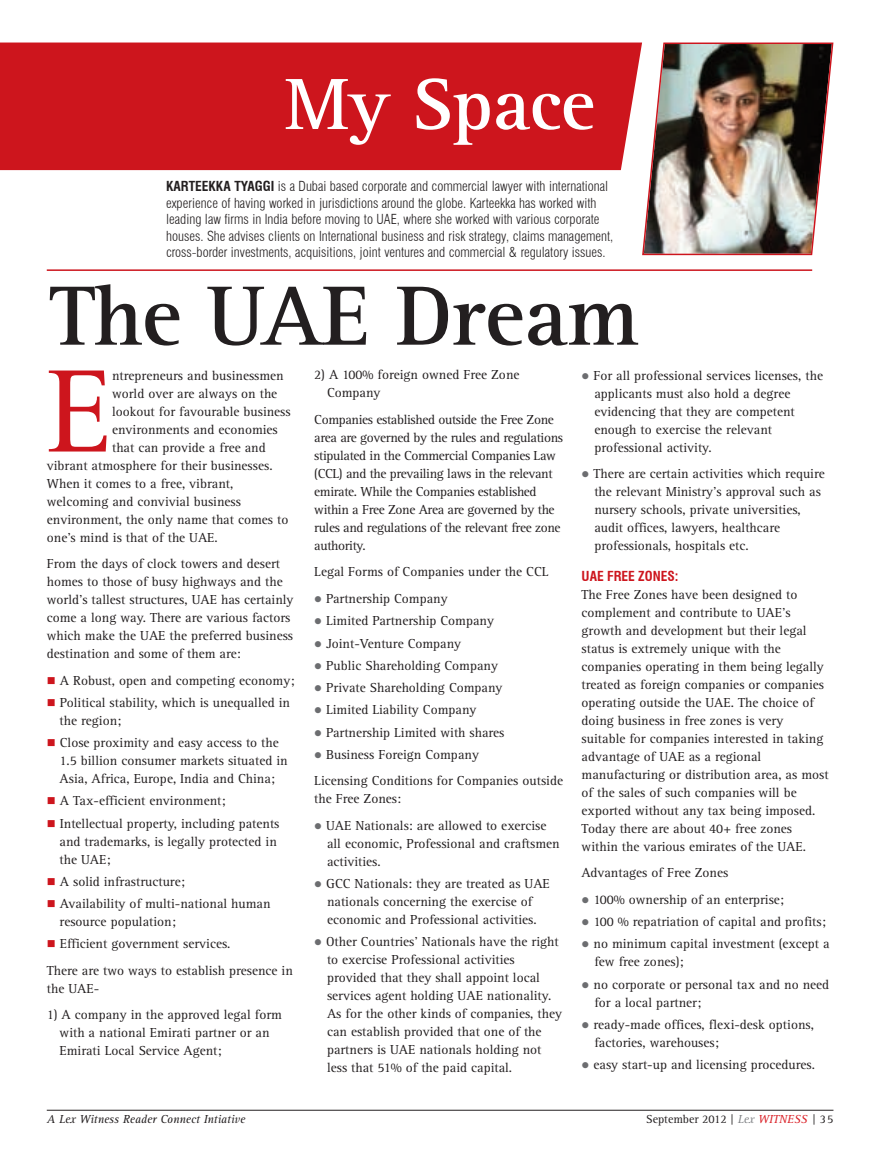
<style>
.page{position:relative;width:876px;height:1161px;background:#fff}
.page>*{position:absolute;margin:0;border:0;box-sizing:border-box;transform-origin:0 0}
.t1{font:121.65px "Rotis Serif";color:#cd151d}
.t2{font:700 87px "Rotis Serif";letter-spacing:-.01em;color:#231f20}
.t3{font:700 75px "Rotis Serif";letter-spacing:-.01em;color:#fff}
.t4{font:13.5px/18px "Rotis Serif";color:#231f20}
.t5{font:300 condensed 13.5px/16.5px "Swiss 721 BT";color:#231f20}
.t6{font:13.5px/18px "Rotis Serif";letter-spacing:-.025em;color:#231f20}
.t7{font:700 condensed 13.5px "Swiss 721 BT";color:#cd151d}
.t8{font:italic 12px "Rotis Serif";color:#231f20}
.t9{font:12px "Rotis Serif";color:#231f20}
.s1{font-weight:700}
.s2{color:#6c6d70}
.s3{color:#cd151d}
.s4{font-style:italic;color:#808285}
.s5{font-style:italic;color:#da2128}
</style>
<div class="page">
<hr style="left:47px;top:1110px;width:786px;height:1px;background:#231f20">
<hr style="left:47px;top:269px;width:765px;height:2px;background:#cd151d">
<div style="left:0;top:43px;width:642px;height:127px;background:#cd151d"></div>
<img style="left:642px;top:43px;width:191px;height:212px">
<h3 class="t3" style="left:285px;top:79px;width:312px">My Space</h3>
<p class="t5" style="left:166px;top:178px;width:449px"><span class="s1">KARTEEKKA TYAGGI</span> is a Dubai based corporate and commercial lawyer with international experience of having worked in jurisdictions around the globe. Karteekka has worked with leading law firms in India before moving to UAE, where she worked with various corporate houses. She advises clients on International business and risk strategy, claims management, cross-border investments, acquisitions, joint ventures and commercial &amp; regulatory issues.</p>
<h2 class="t2" style="left:50px;top:287px;width:591px">The UAE Dream</h2>
<h1 class="t1" style="left:47px;top:370px;width:67px">E</h1>
<p class="t4" style="left:112px;top:367px;width:173px">ntrepreneurs and businessmen</p>
<p class="t4" style="left:327px;top:367px;width:194px;text-indent:-13px">2) A 100% foreign owned Free Zone<br>Company</p>
<p class="t6" style="left:314px;top:412px;width:250px">Companies established outside the Free Zone area are governed by the rules and regulations stipulated in the Commercial Companies Law (CCL) and the prevailing laws in the relevant emirate. While the Companies established within a Free Zone Area are governed by the rules and regulations of the relevant free zone authority.</p>
<p class="t4" style="left:314px;top:564px;width:236px">Legal Forms of Companies under the CCL</p>
<p class="t4" style="left:314px;top:591px;width:135px"><span class="s2">●</span> Partnership Company</p>
<p class="t4" style="left:314px;top:613px;width:181px"><span class="s2">●</span> Limited Partnership Company</p>
<p class="t4" style="left:314px;top:635px;width:148px"><span class="s2">●</span> Joint-Venture Company</p>
<p class="t4" style="left:314px;top:658px;width:185px"><span class="s2">●</span> Public Shareholding Company</p>
<p class="t4" style="left:314px;top:680px;width:190px"><span class="s2">●</span> Private Shareholding Company</p>
<p class="t4" style="left:314px;top:702px;width:164px"><span class="s2">●</span> Limited Liability Company</p>
<p class="t4" style="left:314px;top:724px;width:192px"><span class="s2">●</span> Partnership Limited with shares</p>
<p class="t4" style="left:314px;top:742px;width:250px;line-height:26.5px"><span class="s2">●</span> Business Foreign Company<br>Licensing Conditions for Companies outside</p>
<p class="t4" style="left:314px;top:791px;width:88px">the Free Zones:</p>
<p class="t4" style="left:327px;top:818px;width:234px;text-indent:-13px"><span class="s2">●</span> UAE Nationals: are allowed to exercise all economic, Professional and craftsmen activities.</p>
<p class="t4" style="left:314px;top:876px;width:237px;text-align:center"><span class="s2">●</span> GCC Nationals: they are treated as UAE nationals concerning the exercise of economic and Professional activities.</p>
<p class="t4" style="left:327px;top:934px;width:237px;text-indent:-13px"><span class="s2">●</span> Other Countries’ Nationals have the right to exercise Professional activities provided that they shall appoint local services agent holding UAE nationality.<br>As for the other kinds of companies, they can establish provided that one of the partners is UAE nationals holding not less that 51% of the paid capital.</p>
<p class="t4" style="left:594px;top:367px;width:230px;text-indent:-13px"><span class="s2">●</span> For all professional services licenses, the applicants must also hold a degree evidencing that they are competent enough to exercise the relevant professional activity.</p>
<p class="t4" style="left:594px;top:466px;width:232px;text-indent:-13px"><span class="s2">●</span> There are certain activities which require the relevant Ministry’s approval such as nursery schools, private universities, audit offices, lawyers, healthcare professionals, hospitals etc.</p>
<p class="t7" style="left:582px;top:568px;width:98px">UAE FREE ZONES:</p>
<p class="t4" style="left:582px;top:587px;width:249px">The Free Zones have been designed to complement and contribute to UAE’s growth and development but their legal status is extremely unique with the companies operating in them being legally treated as foreign companies or companies operating outside the UAE. The choice of doing business in free zones is very suitable for companies interested in taking advantage of UAE as a regional manufacturing or distribution area, as most of the sales of such companies will be exported without any tax being imposed.<br>Today there are about 40+ free zones within the various emirates of the UAE.</p>
<p class="t4" style="left:582px;top:865px;width:148px">Advantages of Free Zones</p>
<p class="t4" style="left:582px;top:892px;width:204px"><span class="s2">●</span> 100% ownership of an enterprise;</p>
<p class="t4" style="left:582px;top:914px;width:246px"><span class="s2">●</span> 100 % repatriation of capital and profits;</p>
<p class="t4" style="left:594px;top:936px;width:237px;text-indent:-13px"><span class="s2">●</span> no minimum capital investment (except a few free zones);</p>
<p class="t4" style="left:594px;top:976px;width:236px;text-indent:-13px"><span class="s2">●</span> no corporate or personal tax and no need for a local partner;</p>
<p class="t4" style="left:594px;top:1017px;width:221px;text-indent:-13px"><span class="s2">●</span> ready-made offices, flexi-desk options, factories, warehouses;</p>
<p class="t4" style="left:582px;top:1057px;width:235px"><span class="s2">●</span> easy start-up and licensing procedures.</p>
<p class="t4" style="left:112px;top:385px;width:167px">world over are always on the</p>
<p class="t4" style="left:112px;top:403px;width:180px">lookout for favourable business</p>
<p class="t4" style="left:112px;top:421px;width:167px">environments and economies</p>
<p class="t4" style="left:112px;top:439px;width:155px">that can provide a free and</p>
<p class="t4" style="left:47px;top:457px;width:227px">vibrant atmosphere for their businesses.</p>
<p class="t4" style="left:47px;top:475px;width:188px">When it comes to a free, vibrant,</p>
<p class="t4" style="left:47px;top:493px;width:196px">welcoming and convivial business</p>
<p class="t4" style="left:47px;top:511px;width:243px">environment, the only name that comes to</p>
<p class="t4" style="left:47px;top:529px;width:172px">one’s mind is that of the UAE.</p>
<p class="t4" style="left:47px;top:556px;width:248px">From the days of clock towers and desert homes to those of busy highways and the world’s tallest structures, UAE has certainly come a long way. There are various factors which make the UAE the preferred business destination and some of them are:</p>
<p class="t4" style="left:47px;top:672px;width:249px"><span class="s3">■</span> A Robust, open and competing economy;</p>
<p class="t4" style="left:60px;top:695px;width:232px;text-indent:-13px"><span class="s3">■</span> Political stability, which is unequalled in the region;</p>
<p class="t4" style="left:60px;top:735px;width:229px;text-indent:-13px"><span class="s3">■</span> Close proximity and easy access to the<br>1.5 billion consumer markets situated in<br>Asia, Africa, Europe, India and China;</p>
<p class="t4" style="left:47px;top:793px;width:180px"><span class="s3">■</span> A Tax-efficient environment;</p>
<p class="t4" style="left:60px;top:815px;width:221px;text-indent:-13px"><span class="s3">■</span> Intellectual property, including patents and trademarks, is legally protected in the UAE;</p>
<p class="t4" style="left:47px;top:874px;width:139px"><span class="s3">■</span> A solid infrastructure;</p>
<p class="t4" style="left:60px;top:896px;width:212px;text-indent:-13px"><span class="s3">■</span> Availability of multi-national human resource population;</p>
<p class="t4" style="left:47px;top:932px;width:248px;line-height:26.5px"><span class="s3">■</span> Efficient government services.<br>There are two ways to establish presence in</p>
<p class="t4" style="left:47px;top:981px;width:54px">the UAE-</p>
<p class="t4" style="left:60px;top:1007px;width:224px;text-indent:-13px">1) A company in the approved legal form with a national Emirati partner or an<br>Emirati Local Service Agent;</p>
<p class="t8" style="left:47px;top:1115px;width:200px">A Lex Witness Reader Connect Intiative</p>
<p class="t9" style="left:646px;top:1115px;width:189px">September 2012 | <span class="s4">Lex</span> <span class="s5">WITNESS</span> | 35</p>
</div>
